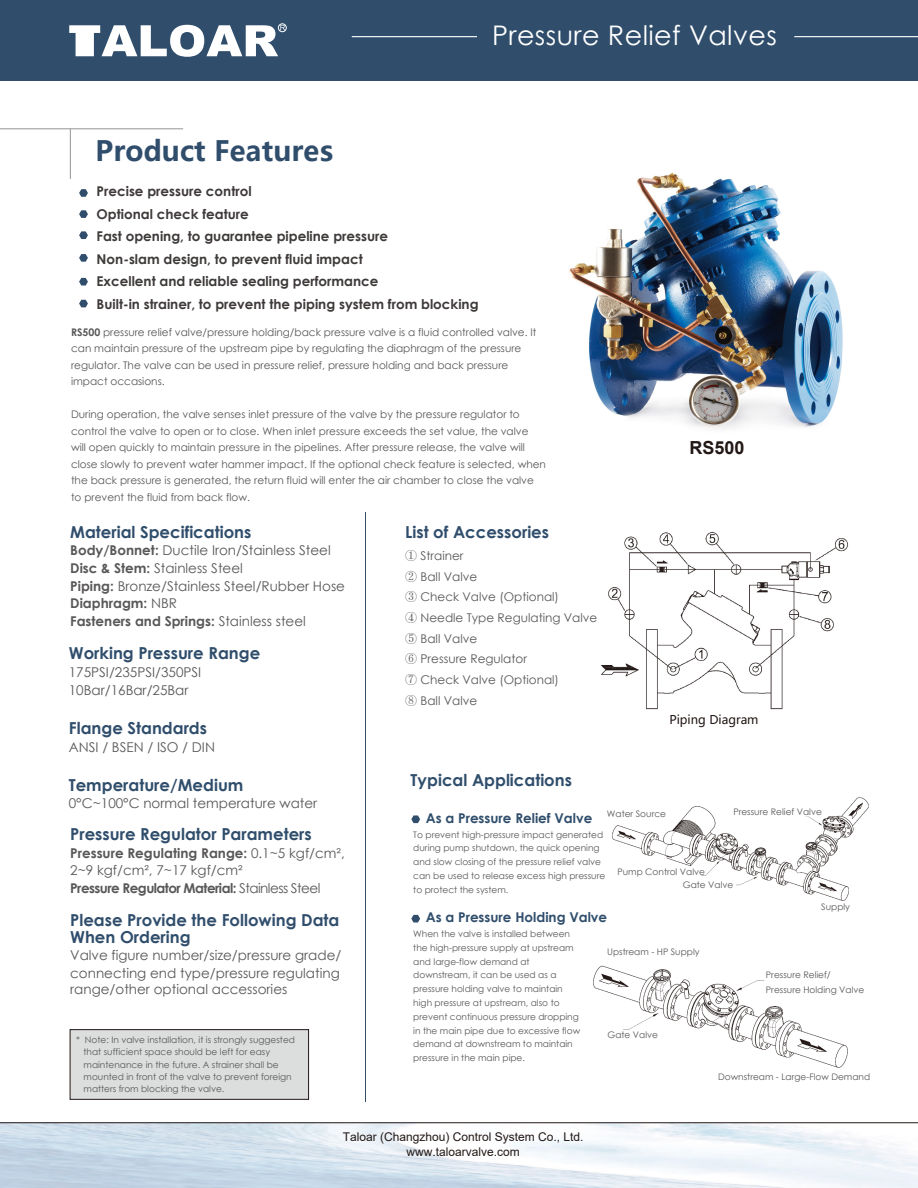
<style>
.page{position:relative;width:918px;height:1188px;background:#fff}
.page>*{position:absolute;margin:0;border:0;box-sizing:border-box;transform-origin:0 0}
.t1{font:700 27.9px "Microsoft Ya Hei UI";color:#304e6c}
.t2{font:27px "Century Gothic";letter-spacing:.015em;color:#fff}
.t3{font:700 18px "Arial";color:#221815}
.t4{font:700 16.5px/16.8px "Century Gothic";color:#304e6c}
.t5{font:13.5px/17.7px "Century Gothic";color:#595757}
.t6{font:700 13.5px/22.5px "Century Gothic";color:#3e3a39}
.t7{font:700 13.5px/17.7px "Century Gothic";letter-spacing:-.04em;color:#595757}
.t8{font:700 13.5px "Century Gothic";color:#304e6c}
.t9{font:12px/20.7px "Century Gothic";color:#595757}
.t10{font:12px/14.4px "Arial";color:#221815;text-align:center}
.t11{font:12px "Microsoft Ya Hei";color:#221815}
.t12{font:10.5px/16.5px "Century Gothic";color:#595757}
.t13{font:9px/13.8px "Century Gothic";color:#595757}
.s1{font-weight:700}
.s2{font-family:"Adobe Song Std";font-weight:300}
.s3{font-weight:400}
</style>
<div class="page">
<img style="left:568px;top:172px;width:275px;height:257px">
<div style="left:70px;top:1030px;width:239px;height:69px;background:#dcdddd"></div>
<div style="left:70px;top:1029px;width:239px;height:71px;border:1px solid #221815"></div>
<img style="left:601px;top:532px;width:247px;height:178px">
<div style="left:0;top:0;width:918px;height:81px;background:#304e6c"></div>
<div style="left:278px;top:23px;width:9px;height:9px;border:1px solid #fff;border-radius:50%"></div>
<svg style="left:69px;top:25px;width:216px;height:32px"></svg>
<hr style="left:365px;top:512px;width:1px;height:590px;background:#304e6c">
<hr style="left:0;top:1122px;width:918px;height:1px;background:#221815">
<hr style="left:794px;top:36px;width:124px;height:1px;background:#fff">
<hr style="left:352px;top:36px;width:125px;height:1px;background:#fff">
<svg style="left:411px;top:815px;width:9px;height:8px"></svg>
<img style="left:593px;top:965px;width:255px;height:103px">
<hr style="left:0;top:128px;width:183px;height:1px;background:#9fa0a0">
<hr style="left:70px;top:129px;width:1px;height:50px;background:#9fa0a0">
<svg style="left:79px;top:189px;width:9px;height:8px"></svg>
<svg style="left:79px;top:210px;width:9px;height:8px"></svg>
<svg style="left:79px;top:231px;width:9px;height:8px"></svg>
<svg style="left:79px;top:254px;width:9px;height:8px"></svg>
<svg style="left:79px;top:278px;width:9px;height:8px"></svg>
<svg style="left:79px;top:300px;width:9px;height:7px"></svg>
<svg style="left:411px;top:915px;width:9px;height:8px"></svg>
<img style="left:612px;top:797px;width:257px;height:104px">
<div style="left:615px;top:810px;width:31px;height:11px;background:#fff"></div>
<div style="left:750px;top:809px;width:54px;height:11px;background:#fff"></div>
<div style="left:832px;top:867px;width:22px;height:12px;background:#fff"></div>
<div style="left:714px;top:878px;width:21px;height:11px;background:#fff"></div>
<div style="left:647px;top:868px;width:53px;height:11px;background:#fff"></div>
<div style="left:766px;top:971px;width:92px;height:19px;background:#fff"></div>
<div style="left:732px;top:1065px;width:92px;height:20px;background:#fff"></div>
<div style="left:590px;top:1017px;width:32px;height:19px;background:#fff"></div>
<h2 class="t2" style="left:492px;top:16px;width:286px">Pressure Relief Valves</h2>
<h1 class="t1" style="left:95px;top:132px;width:239px">Product Features</h1>
<p class="t6" style="left:97px;top:180px;width:384px">Precise pressure control<br>Optional check feature<br>Fast opening, to guarantee pipeline pressure<br>Non-slam design, to prevent fluid impact<br>Excellent and reliable sealing performance<br>Built-in strainer, to prevent the piping system from blocking</p>
<p class="t12" style="left:71px;top:323px;width:467px"><span class="s1">RS500</span> pressure relief valve/pressure holding/back pressure valve is a fluid controlled valve. It can maintain pressure of the upstream pipe by regulating the diaphragm of the pressure regulator. The valve can be used in pressure relief, pressure holding and back pressure impact occasions.</p>
<p class="t12" style="left:71px;top:406px;width:476px">During operation, the valve senses inlet pressure of the valve by the pressure regulator to control the valve to open or to close. When inlet pressure exceeds the set value, the valve will open quickly to maintain pressure in the pipelines. After pressure release, the valve will close slowly to prevent water hammer impact. If the optional check feature is selected, when the back pressure is generated, the return fluid will enter the air chamber to close the valve to prevent the fluid from back flow.</p>
<h3 class="t4" style="left:405px;top:522px;width:145px">List of Accessories</h3>
<h3 class="t9" style="left:405px;top:545px;width:194px"><span class="s2">①</span> Strainer<br><span class="s2">②</span> Ball Valve<br><span class="s2">③</span> Check Valve (Optional)<br><span class="s2">④</span> Needle Type Regulating Valve<br><span class="s2">⑤</span> Ball Valve<br><span class="s2">⑥</span> Pressure Regulator<br><span class="s2">⑦</span> Check Valve (Optional)<br><span class="s2">⑧</span> Ball Valve</h3>
<h3 class="t3" style="left:690px;top:435px;width:57px">RS500</h3>
<h3 class="t4" style="left:70px;top:522px;width:183px">Material Specifications</h3>
<h3 class="t5" style="left:70px;top:541px;width:276px"><span class="s1">Body/Bonnet:</span> Ductile Iron/Stainless Steel <span class="s1">Disc &amp; Stem:</span> Stainless Steel<br><span class="s1">Piping:</span> Bronze/Stainless Steel/Rubber Hose <span class="s1">Diaphragm:</span> NBR<br><span class="s1">Fasteners and Springs:</span> Stainless steel</h3>
<h3 class="t4" style="left:69px;top:644px;width:193px">Working Pressure Range</h3>
<h3 class="t5" style="left:69px;top:663px;width:134px">175PSI/235PSI/350PSI<br>10Bar/16Bar/25Bar</h3>
<h3 class="t4" style="left:69px;top:719px;width:140px">Flange Standards</h3>
<h3 class="t5" style="left:69px;top:738px;width:148px">ANSI / BSEN / ISO / DIN</h3>
<h3 class="t4" style="left:69px;top:775px;width:176px">Temperature/Medium</h3>
<h3 class="t5" style="left:69px;top:794px;width:250px">0°C~100°C normal temperature water</h3>
<h3 class="t4" style="left:70px;top:825px;width:243px">Pressure Regulator Parameters</h3>
<h3 class="t7" style="left:70px;top:843px;width:276px">Pressure Regulating Range: <span class="s3">0.1~5 kgf/cm²,<br>2~9 kgf/cm², 7~17 kgf/cm²<br></span>Pressure Regulator Material: <span class="s3">Stainless Steel</span></h3>
<h3 class="t11" style="left:669px;top:712px;width:91px">Piping Diagram</h3>
<h3 class="t4" style="left:411px;top:771px;width:163px">Typical Applications</h3>
<p class="t13" style="left:733px;top:805px;width:90px">Pressure Relief Valve</p>
<p class="t13" style="left:607px;top:807px;width:61px">Water Source</p>
<h3 class="t8" style="left:426px;top:807px;width:168px">As a Pressure Relief Valve</h3>
<p class="t13" style="left:413px;top:827px;width:193px">To prevent high-pressure impact generated during pump shutdown, the quick opening and slow closing of the pressure relief valve can be used to release excess high pressure to protect the system.</p>
<h3 class="t8" style="left:426px;top:907px;width:183px">As a Pressure Holding Valve</h3>
<p class="t13" style="left:413px;top:927px;width:168px">When the valve is installed between the high-pressure supply at upstream and large-flow demand at downstream, it can be used as a pressure holding valve to maintain high pressure at upstream, also to prevent continuous pressure dropping in the main pipe due to excessive flow demand at downstream to maintain pressure in the main pipe.</p>
<p class="t13" style="left:617px;top:864px;width:89px">Pump Control Valve</p>
<p class="t13" style="left:683px;top:878px;width:52px">Gate Valve</p>
<p class="t13" style="left:821px;top:899px;width:30px">Supply</p>
<h3 class="t4" style="left:70px;top:911px;width:271px">Please Provide the Following Data<br>When Ordering</h3>
<h3 class="t5" style="left:70px;top:947px;width:273px">Valve figure number/size/pressure grade/ connecting end type/pressure regulating</h3>
<h3 class="t5" style="left:70px;top:980px;width:219px">range/other optional accessories</h3>
<p class="t13" style="left:607px;top:945px;width:94px">Upstream - HP Supply</p>
<p class="t13" style="left:766px;top:967px;width:100px;line-height:15.3px">Pressure Relief/<br>Pressure Holding Valve</p>
<p class="t13" style="left:608px;top:1027px;width:52px">Gate Valve</p>
<p class="t13" style="left:84px;top:1034px;width:213px;line-height:12.3px;text-indent:-7px">* Note: In valve installation, it is strongly suggested that sufficient space should be left for easy maintenance in the future. A strainer shall be mounted in front of the valve to prevent foreign matters from blocking the valve.</p>
<p class="t13" style="left:718px;top:1069px;width:153px">Downstream - Large-Flow Demand</p>
<h3 class="t10" style="left:343px;top:1130px;width:242px">Taloar (Changzhou) Control System Co., Ltd. www.taloarvalve.com</h3>
</div>
